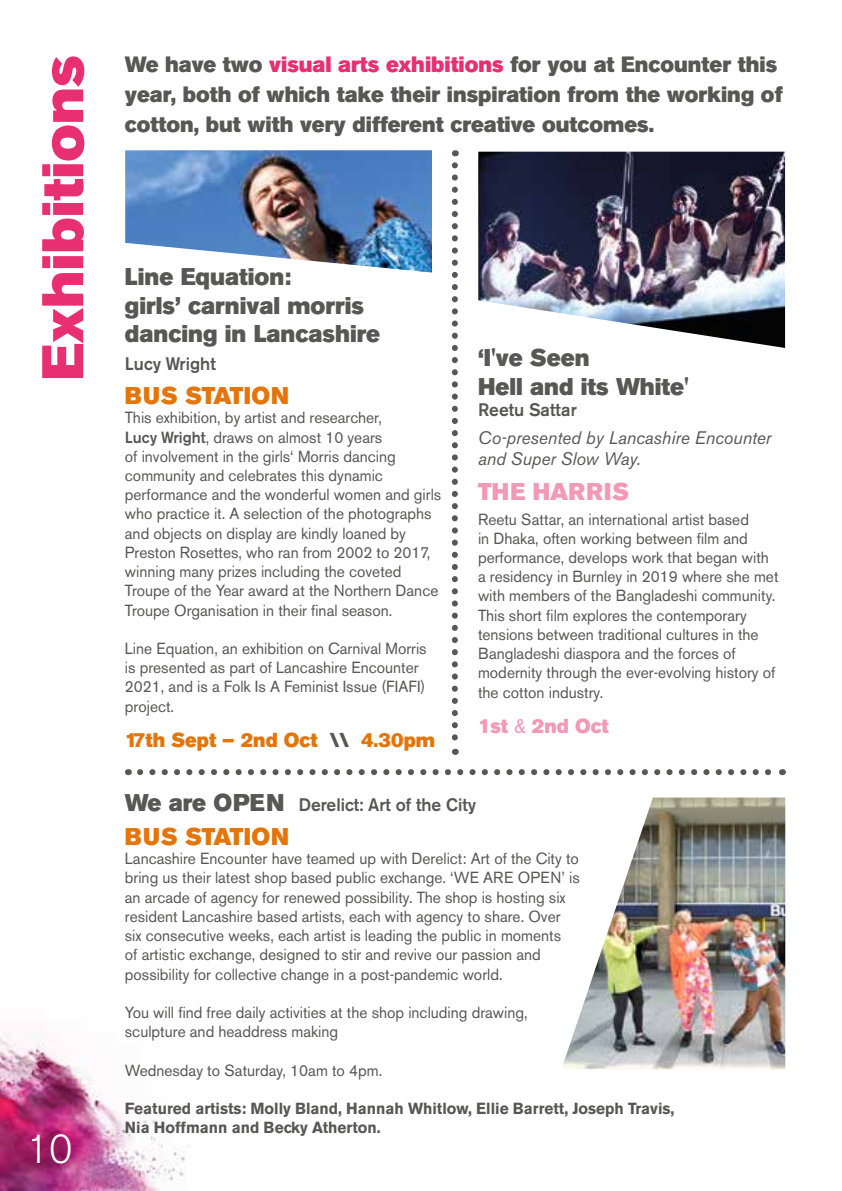
<style>
.page{position:relative;width:842px;height:1191px;background:#fff}
.page>*{position:absolute;margin:0;border:0;box-sizing:border-box;transform-origin:0 0}
.t1{font:58px "Akzidenz Grotesk BE Super";color:#e72f71}
.t2{font:300 40px "Akzidenz Grotesk BE";color:#fff}
.t3{font:24px/28.8px "Akzidenz Grotesk BE Super";color:#575756;scale:.96 1}
.t4{font:24px "Akzidenz Grotesk BE Super";letter-spacing:.02em;color:#e3750b;scale:.96 1}
.t5{font:24px "Akzidenz Grotesk BE Super";letter-spacing:.03em;color:#f299b5;scale:.96 1}
.t6{font:22px/30px "Akzidenz Grotesk BE Super";color:#575756;scale:.96 1}
.t7{font:20px "Akzidenz Grotesk BE Super";color:#e3750b;scale:.96 1}
.t8{font:20px "Akzidenz Grotesk BE Super";color:#f299b5;scale:.96 1}
.t9{font:500 18px "Akzidenz Grotesk BE";color:#575756}
.t10{font:italic 18px/21.6px "Akzidenz Grotesk BE";color:#575756}
.t11{font:16px/19.2px "Akzidenz Grotesk BE";color:#575756;scale:.96 1}
.t12{font:700 16px/19.2px "Akzidenz Grotesk BE";color:#575756;scale:.96 1}
.s1{color:#e72f71}
.s2{font-weight:500}
.s3{color:#575756}
.s4{font-family:"Akzidenz Grotesk BE"}
.s5{font-family:"Akzidenz Grotesk BE Super";font-weight:400;font-size:24px}
</style>
<div class="page">
<img style="left:0;top:1032px;width:189px;height:159px">
<img style="left:125px;top:150px;width:307px;height:122px">
<img style="left:478px;top:152px;width:307px;height:196px">
<img style="left:562px;top:797px;width:223px;height:272px">
<svg style="left:452px;top:165px;width:6px;height:590px"></svg>
<svg style="left:140px;top:769px;width:631px;height:6px"></svg>
<h1 class="t1" style="left:29px;top:380px;width:327px;rotate:-90deg">Exhibitions</h1>
<h2 class="t2" style="left:26px;top:1127px;width:48px">10</h2>
<h3 class="t6" style="left:125px;top:49px;width:687px">We have two <span class="s1">visual arts exhibitions</span> for you at Encounter this year, both of which take their inspiration from the working of cotton, but with very different creative outcomes.</h3>
<h3 class="t3" style="left:125px;top:262px;width:267px">Line Equation:<br>girls’ carnival morris dancing in Lancashire</h3>
<p class="t9" style="left:125px;top:352px;width:92px">Lucy Wright</p>
<h3 class="t4" style="left:125px;top:382px;width:172px">BUS STATION</h3>
<p class="t11" style="left:125px;top:408px;width:331px">This exhibition, by artist and researcher,<br><span class="s2">Lucy Wright</span>, draws on almost 10 years<br>of involvement in the girls‘ Morris dancing community and celebrates this dynamic performance and the wonderful women and girls who practice it. A selection of the photographs and objects on display are kindly loaned by Preston Rosettes, who ran from 2002 to 2017, winning many prizes including the coveted Troupe of the Year award at the Northern Dance Troupe Organisation in their final season.</p>
<p class="t11" style="left:125px;top:639px;width:316px">Line Equation, an exhibition on Carnival Morris is presented as part of Lancashire Encounter 2021, and is a Folk Is A Feminist Issue (FIAFI) project.</p>
<p class="t7" style="left:125px;top:728px;width:325px">17th Sept – 2nd Oct <span class="s3">\\</span> 4.30pm</p>
<h3 class="t3" style="left:478px;top:343px;width:221px">‘I've Seen<br>Hell and its White'</h3>
<p class="t9" style="left:478px;top:399px;width:100px">Reetu Sattar</p>
<p class="t10" style="left:478px;top:426px;width:295px">Co-presented by Lancashire Encounter and Super Slow Way.</p>
<h3 class="t5" style="left:478px;top:477px;width:159px">THE HARRIS</h3>
<p class="t11" style="left:478px;top:509px;width:314px">Reetu Sattar, an international artist based<br>in Dhaka, often working between film and performance, develops work that began with a residency in Burnley in 2019 where she met with members of the Bangladeshi community.<br>This short film explores the contemporary tensions between traditional cultures in the Bangladeshi diaspora and the forces of modernity through the ever-evolving history of the cotton industry.</p>
<p class="t8" style="left:478px;top:714px;width:138px">1st <span class="s4">&amp;</span> 2nd Oct</p>
<p class="t9" style="left:125px;top:793px;width:353px"><span class="s5">We are OPEN</span> Derelict: Art of the City</p>
<h3 class="t4" style="left:125px;top:822px;width:172px">BUS STATION</h3>
<p class="t11" style="left:125px;top:849px;width:475px">Lancashire Encounter have teamed up with Derelict: Art of the City to bring us their latest shop based public exchange. ‘WE ARE OPEN’ is an arcade of agency for renewed possibility. The shop is hosting six resident Lancashire based artists, each with agency to share. Over six consecutive weeks, each artist is leading the public in moments<br>of artistic exchange, designed to stir and revive our passion and possibility for collective change in a post-pandemic world.</p>
<p class="t11" style="left:125px;top:1002px;width:421px">You will find free daily activities at the shop including drawing, sculpture and headdress making</p>
<p class="t11" style="left:125px;top:1060px;width:270px">Wednesday to Saturday, 10am to 4pm.</p>
<p class="t12" style="left:125px;top:1099px;width:574px">Featured artists: Molly Bland, Hannah Whitlow, Ellie Barrett, Joseph Travis,<br>Nia Hoffmann and Becky Atherton.</p>
</div>
